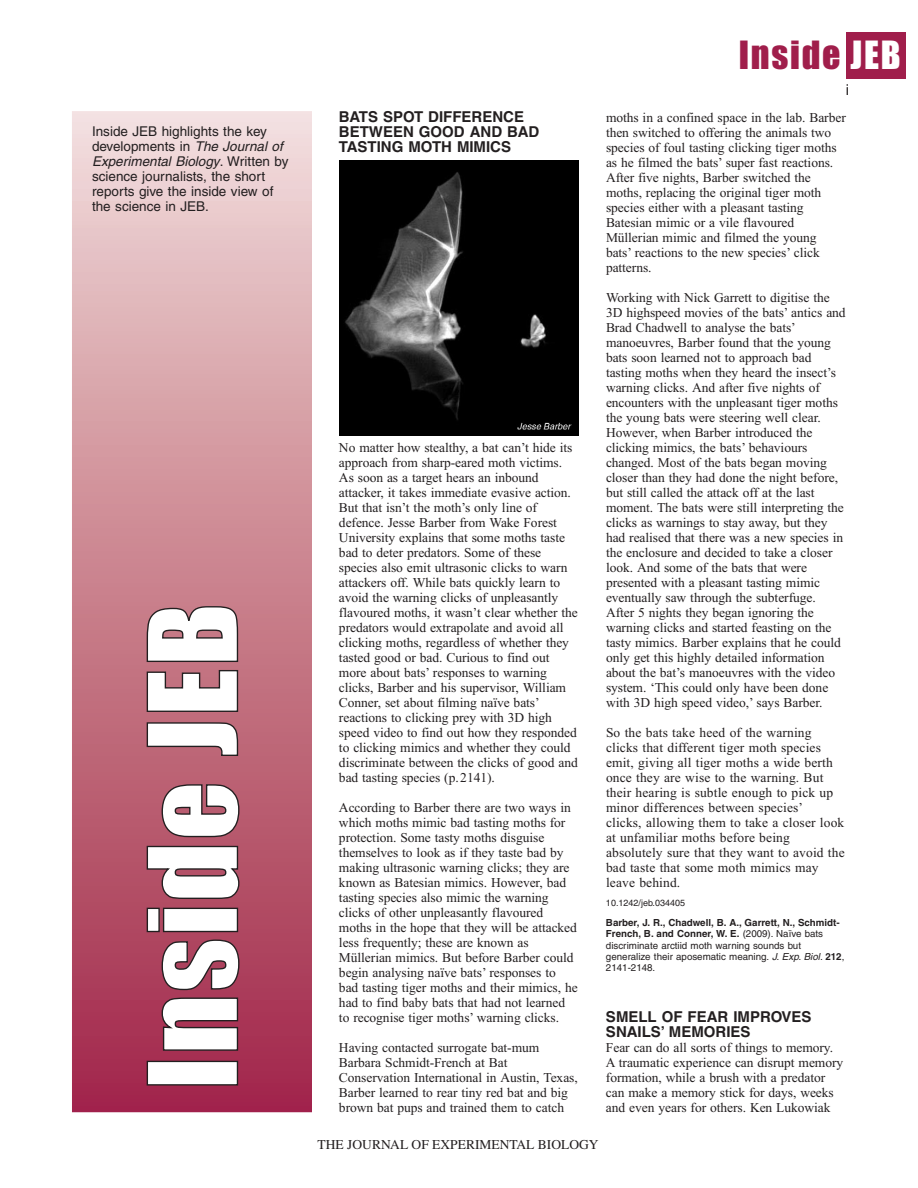
<style>
.page{position:relative;width:918px;height:1188px;background:#fff}
.page>*{position:absolute;margin:0;border:0;box-sizing:border-box;transform-origin:0 0}
.t1{font:114px "Impact";letter-spacing:.025em;color:#fff}
.t2{font:36px "Impact";letter-spacing:.05em;color:#a01e4b}
.t3{font:700 15px/15px "Helvetica";color:#231f20}
.t4{font:15px "Helvetica";color:#231f20}
.t5{font:13.5px/15px "Times New Roman";letter-spacing:-.005em;color:#231f20}
.t6{font:13.5px/15px "Helvetica";color:#231f20}
.t7{font:13.5px "Times";color:#231f20}
.t8{font:9.75px/11.2px "Helvetica";color:#231f20}
.t9{font:9px "Helvetica";color:#231f20}
.s1{font-style:italic}
.s2{color:#fff}
.s3{font-weight:700}
</style>
<div class="page">
<div style="left:846px;top:32px;width:60px;height:46px;background:#a01e4b"></div>
<div style="left:72px;top:111px;width:240px;height:1001px;background:linear-gradient(to bottom,#f1dcd8,#a02444)"></div>
<img style="left:339px;top:160px;width:240px;height:276px">
<p class="t6" style="left:92px;top:125px;width:198px">Inside JEB highlights the key developments in <span class="s1">The Journal of<br>Experimental Biology</span>. W r i t t e n b y science journalists, the short reports give the inside view of the science in JEB.</p>
<h1 class="t1" style="left:156px;top:1090px;width:488px;rotate:-90deg">Inside JEB</h1>
<p class="t3" style="left:339px;top:111px;width:202px">BATS SPOT DIFFERENCE<br>BETWEEN GOOD AND BAD<br>TASTING MOTH MIMICS</p>
<p class="t5" style="left:339px;top:442px;width:240px">No matter how stealthy, a bat can’t hide its approach from sharp-eared moth victims.<br>As soon as a target hears an inbound attacker, it takes immediate evasive action.<br>But that isn’t the moth’s only line of defence. Jesse Barber from Wake Forest University explains that some moths taste bad to deter predators. Some of these species also emit ultrasonic clicks to warn attackers off. While bats quickly learn to avoid the warning clicks of unpleasantly flavoured moths, it wasn’t clear whether the predators would extrapolate and avoid all clicking moths, regardless of whether they tasted good or bad. Curious to find out more about bats’ responses to warning clicks, Barber and his supervisor, William Conner, set about filming naïve bats’ reactions to clicking prey with 3D high speed video to find out how they responded to clicking mimics and whether they could discriminate between the clicks of good and bad tasting species (p.2141).</p>
<p class="t5" style="left:339px;top:801px;width:240px">According to Barber there are two ways in which moths mimic bad tasting moths for protection. Some tasty moths disguise themselves to look as if they taste bad by making ultrasonic warning clicks; they are known as Batesian mimics. However, bad tasting species also mimic the warning clicks of other unpleasantly flavoured moths in the hope that they will be attacked less frequently; these are known as Müllerian mimics. But before Barber could begin analysing naïve bats’ responses to bad tasting tiger moths and their mimics, he had to find baby bats that had not learned to recognise tiger moths’ warning clicks.</p>
<p class="t5" style="left:339px;top:1041px;width:240px">Having contacted surrogate bat-mum Barbara Schmidt-French at Bat Conservation International in Austin, Texas, Barber learned to rear tiny red bat and big brown bat pups and trained them to catch</p>
<h2 class="t2" style="left:739px;top:44px;width:163px">Inside <span class="s2">JEB</span></h2>
<p class="t4" style="left:846px;top:84px;width:5px">i</p>
<p class="t5" style="left:606px;top:111px;width:241px">moths in a confined space in the lab. Barber then switched to offering the animals two species of foul tasting clicking tiger moths as he filmed the bats’ super fast reactions.<br>After five nights, Barber switched the moths, replacing the original tiger moth species either with a pleasant tasting Batesian mimic or a vile flavoured Müllerian mimic and filmed the young bats’ reactions to the new species’ click patterns.</p>
<p class="t5" style="left:606px;top:291px;width:241px">Working with Nick Garrett to digitise the 3D highspeed movies of the bats’ antics and Brad Chadwell to analyse the bats’ manoeuvres, Barber found that the young bats soon learned not to approach bad tasting moths when they heard the insect’s warning clicks. And after five nights of encounters with the unpleasant tiger moths the young bats were steering well clear.<br>However, when Barber introduced the clicking mimics, the bats’ behaviours changed. Most of the bats began moving closer than they had done the night before, but still called the attack off at the last moment. The bats were still interpreting the clicks as warnings to stay away, but they had realised that there was a new species in the enclosure and decided to take a closer look. And some of the bats that were presented with a pleasant tasting mimic eventually saw through the subterfuge.<br>After 5 nights they began ignoring the warning clicks and started feasting on the tasty mimics. Barber explains that he could only get this highly detailed information about the bat’s manoeuvres with the video system. ‘This could only have been done with 3D high speed video,’ says Barber.</p>
<p class="t5" style="left:606px;top:726px;width:240px">So the bats take heed of the warning clicks that different tiger moth species emit, giving all tiger moths a wide berth once they are wise to the warning. But their hearing is subtle enough to pick up minor differences between species’<br>clicks, allowing them to take a closer look at unfamiliar moths before being absolutely sure that they want to avoid the bad taste that some moth mimics may leave behind.</p>
<p class="t9" style="left:606px;top:900px;width:81px">10.1242/jeb.034405</p>
<p class="t8" style="left:606px;top:918px;width:240px"><span class="s3">Barber, J. R., Chadwell, B. A., Garrett, N., Schmidt-French, B. and Conner, W. E.</span> (2009). Naïve bats discriminate arctiid moth warning sounds but generalize their aposematic meaning. <span class="s1">J. Exp. Biol.</span> <span class="s3">212</span>, 2141-2148.</p>
<p class="t3" style="left:606px;top:1011px;width:207px">SMELL OF FEAR IMPROVES<br>SNAILS’ MEMORIES</p>
<p class="t5" style="left:606px;top:1042px;width:239px">Fear can do all sorts of things to memory.<br>A traumatic experience can disrupt memory formation, while a brush with a predator can make a memory stick for days, weeks and even years for others. Ken Lukowiak</p>
<p class="t7" style="left:318px;top:1137px;width:282px">THE JOURNAL OF EXPERIMENTAL BIOLOGY</p>
</div>
